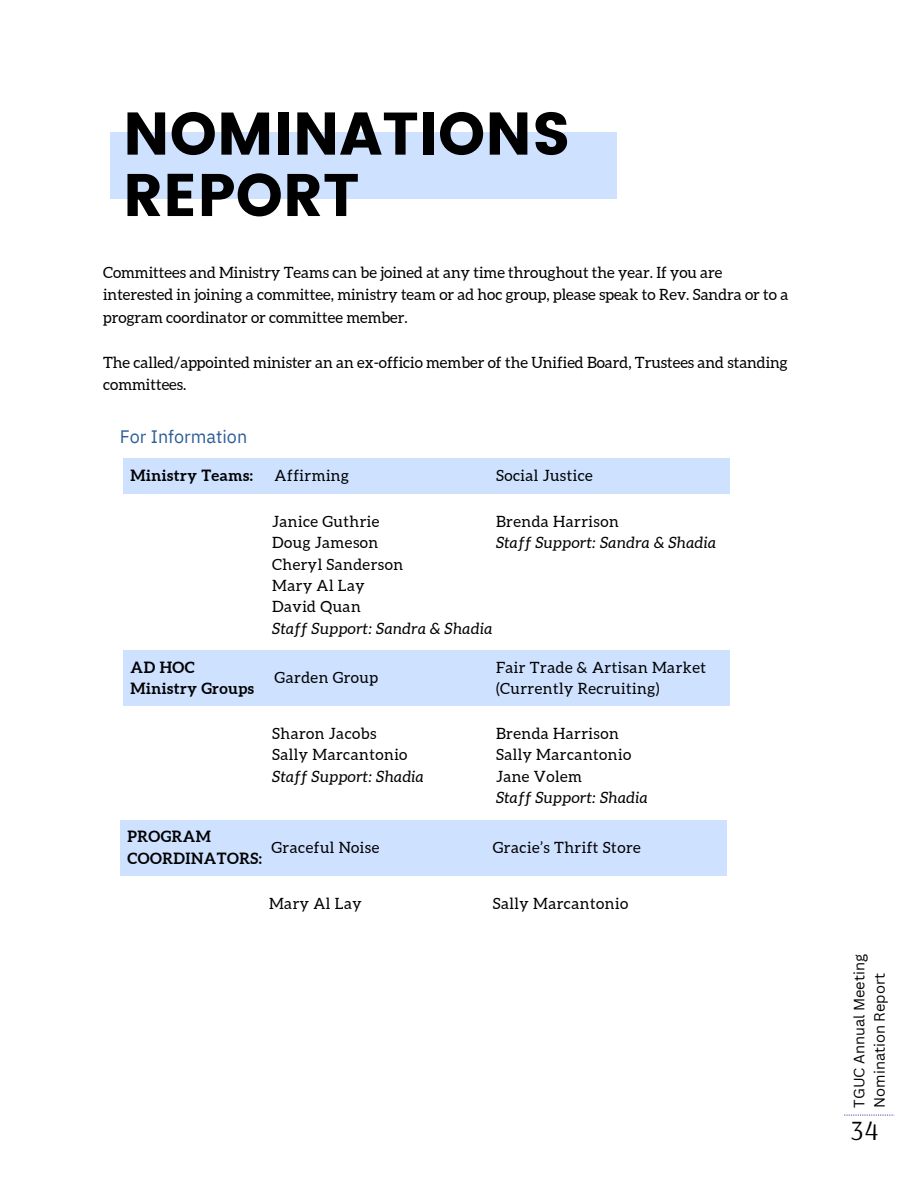
<style>
.page{position:relative;width:918px;height:1188px;background:#fff}
.page>*{position:absolute;margin:0;border:0;box-sizing:border-box;transform-origin:0 0}
.t1{font:60px/61.3px "Poppins";color:#000}
.t2{font:27.75px "Arsenal";color:#000}
.t3{font:18px "IBM Plex Sans";color:#2f5f98}
.t4{font:15.45px/22.5px "Aleo";color:#000}
.t5{font:15.45px/21.3px "Aleo";letter-spacing:.03em;color:#000}
.t6{font:italic 15.45px "Aleo";letter-spacing:.03em;color:#000}
.t7{font:700 15.45px/21.3px "Aleo";letter-spacing:.03em;color:#000}
.t8{font:14.55px/20.2px "Canva Sans";color:#000}
</style>
<div class="page">
<div style="left:110px;top:132px;width:506px;height:66px;background:#cee1ff"></div>
<div style="left:123px;top:458px;width:606px;height:36px;background:#cee1ff"></div>
<div style="left:123px;top:651px;width:606px;height:55px;background:#cee1ff"></div>
<div style="left:120px;top:821px;width:606px;height:55px;background:#cee1ff"></div>
<svg style="left:844px;top:1115px;width:51px;height:1px"></svg>
<h1 class="t1" style="left:123px;top:103px;width:449px">NOMINATIONS<br>REPORT</h1>
<p class="t4" style="left:103px;top:261px;width:687px">Committees and Ministry Teams can be joined at any time throughout the year. If you are interested in joining a committee, ministry team or ad hoc group, please speak to Rev. Sandra or to a program coordinator or committee member.</p>
<p class="t4" style="left:103px;top:351px;width:686px">The called/appointed minister an an ex-officio member of the Unified Board, Trustees and standing committees.</p>
<p class="t3" style="left:120px;top:424px;width:129px">For Information</p>
<p class="t7" style="left:131px;top:464px;width:124px">Ministry Teams:</p>
<p class="t5" style="left:275px;top:465px;width:76px">Affirming</p>
<p class="t5" style="left:496px;top:465px;width:98px">Social Justice</p>
<p class="t7" style="left:131px;top:656px;width:125px">AD HOC<br>Ministry Groups</p>
<p class="t5" style="left:496px;top:511px;width:124px">Brenda Harrison</p>
<p class="t6" style="left:496px;top:534px;width:222px">Staff Support: Sandra &amp; Shadia</p>
<p class="t5" style="left:272px;top:511px;width:132px">Janice Guthrie<br>Doug Jameson<br>Cheryl Sanderson<br>Mary Al Lay<br>David Quan</p>
<p class="t6" style="left:272px;top:619px;width:222px">Staff Support: Sandra &amp; Shadia</p>
<p class="t5" style="left:275px;top:667px;width:105px">Garden Group</p>
<p class="t5" style="left:496px;top:657px;width:212px">Fair Trade &amp; Artisan Market (Currently Recruiting)</p>
<p class="t7" style="left:127px;top:826px;width:136px">PROGRAM<br>COORDINATORS:</p>
<p class="t5" style="left:272px;top:723px;width:137px">Sharon Jacobs<br>Sally Marcantonio</p>
<p class="t6" style="left:272px;top:767px;width:153px">Staff Support: Shadia</p>
<p class="t5" style="left:496px;top:723px;width:137px">Brenda Harrison<br>Sally Marcantonio<br>Jane Volem</p>
<p class="t6" style="left:496px;top:789px;width:153px">Staff Support: Shadia</p>
<p class="t5" style="left:271px;top:837px;width:109px">Graceful Noise</p>
<p class="t5" style="left:493px;top:837px;width:149px">Gracie’s Thrift Store</p>
<p class="t5" style="left:269px;top:893px;width:94px">Mary Al Lay</p>
<p class="t5" style="left:493px;top:893px;width:137px">Sally Marcantonio</p>
<p class="t8" style="left:849px;top:1108px;width:155px;rotate:-90deg">TGUC Annual Meeting<br>Nomination Report</p>
<h2 class="t2" style="left:850px;top:1112px;width:30px">34</h2>
</div>
